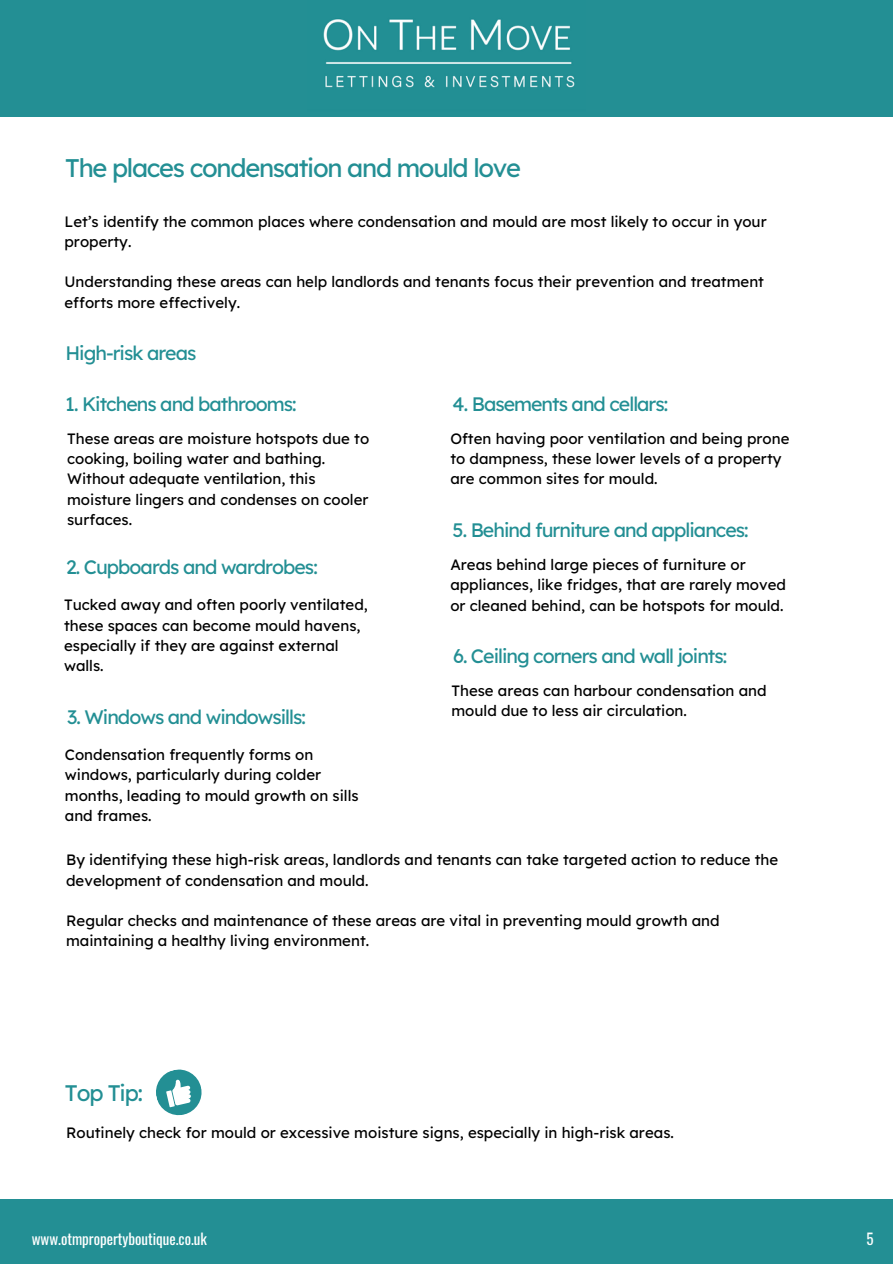
<style>
.page{position:relative;width:893px;height:1264px;background:#fff}
.page>*{position:absolute;margin:0;border:0;box-sizing:border-box;transform-origin:0 0}
.t1{font:25.5px "Lexend";letter-spacing:-.05em;color:#238f94}
.t2{font:22.5px "Lexend";letter-spacing:-.05em;color:#238f94}
.t3{font:19.5px "Lexend";letter-spacing:-.05em;color:#238f94}
.t4{font:15px/20.2px "Lexend";color:#000}
.t5{font:15px "Oswald";color:#fff}
</style>
<div class="page">
<svg style="left:156px;top:1069px;width:46px;height:47px"></svg>
<div style="left:0;top:1198px;width:892px;height:65px;background:#238f94"></div>
<div style="left:0;top:0;width:892px;height:116px;background:#238f94"></div>
<img style="left:323px;top:19px;width:252px;height:69px">
<p class="t1" style="left:65px;top:151px;width:457px">The places condensation and mould love</p>
<p class="t4" style="left:64px;top:211px;width:703px">Let’s identify the common places where condensation and mould are most likely to occur in your property.</p>
<h3 class="t4" style="left:64px;top:272px;width:701px">Understanding these areas can help landlords and tenants focus their prevention and treatment efforts more effectively.</h3>
<h1 class="t3" style="left:65px;top:341px;width:132px">High-risk areas</h1>
<h3 class="t3" style="left:65px;top:391px;width:233px">1. Kitchens and bathrooms:</h3>
<p class="t4" style="left:67px;top:428px;width:303px">These areas are moisture hotspots due to cooking, boiling water and bathing.<br>Without adequate ventilation, this moisture lingers and condenses on cooler surfaces.</p>
<h3 class="t3" style="left:66px;top:554px;width:253px">2. Cupboards and wardrobes:</h3>
<p class="t4" style="left:64px;top:594px;width:305px">Tucked away and often poorly ventilated, these spaces can become mould havens, especially if they are against external walls.</p>
<p class="t3" style="left:67px;top:704px;width:240px">3. Windows and windowsills:</p>
<h3 class="t4" style="left:65px;top:744px;width:295px">Condensation frequently forms on windows, particularly during colder months, leading to mould growth on sills and frames.</h3>
<p class="t3" style="left:452px;top:391px;width:217px">4. Basements and cellars:</p>
<h3 class="t4" style="left:450px;top:428px;width:341px">Often having poor ventilation and being prone to dampness, these lower levels of a property are common sites for mould.</h3>
<p class="t3" style="left:452px;top:517px;width:297px">5. Behind furniture and appliances:</p>
<p class="t4" style="left:450px;top:554px;width:337px">Areas behind large pieces of furniture or appliances, like fridges, that are rarely moved or cleaned behind, can be hotspots for mould.</p>
<p class="t3" style="left:453px;top:643px;width:276px">6. Ceiling corners and wall joints:</p>
<p class="t4" style="left:451px;top:680px;width:317px">These areas can harbour condensation and mould due to less air circulation.</p>
<h3 class="t4" style="left:66px;top:849px;width:713px">By identifying these high-risk areas, landlords and tenants can take targeted action to reduce the development of condensation and mould.</h3>
<p class="t4" style="left:66px;top:910px;width:655px">Regular checks and maintenance of these areas are vital in preventing mould growth and maintaining a healthy living environment.</p>
<p class="t2" style="left:65px;top:1078px;width:79px">Top Tip:</p>
<h3 class="t4" style="left:66px;top:1121px;width:609px">Routinely check for mould or excessive moisture signs, especially in high-risk areas.</h3>
<p class="t5" style="left:32px;top:1227px;width:177px">www.otmpropertyboutique.co.uk</p>
<p class="t5" style="left:866px;top:1227px;width:9px">5</p>
</div>
